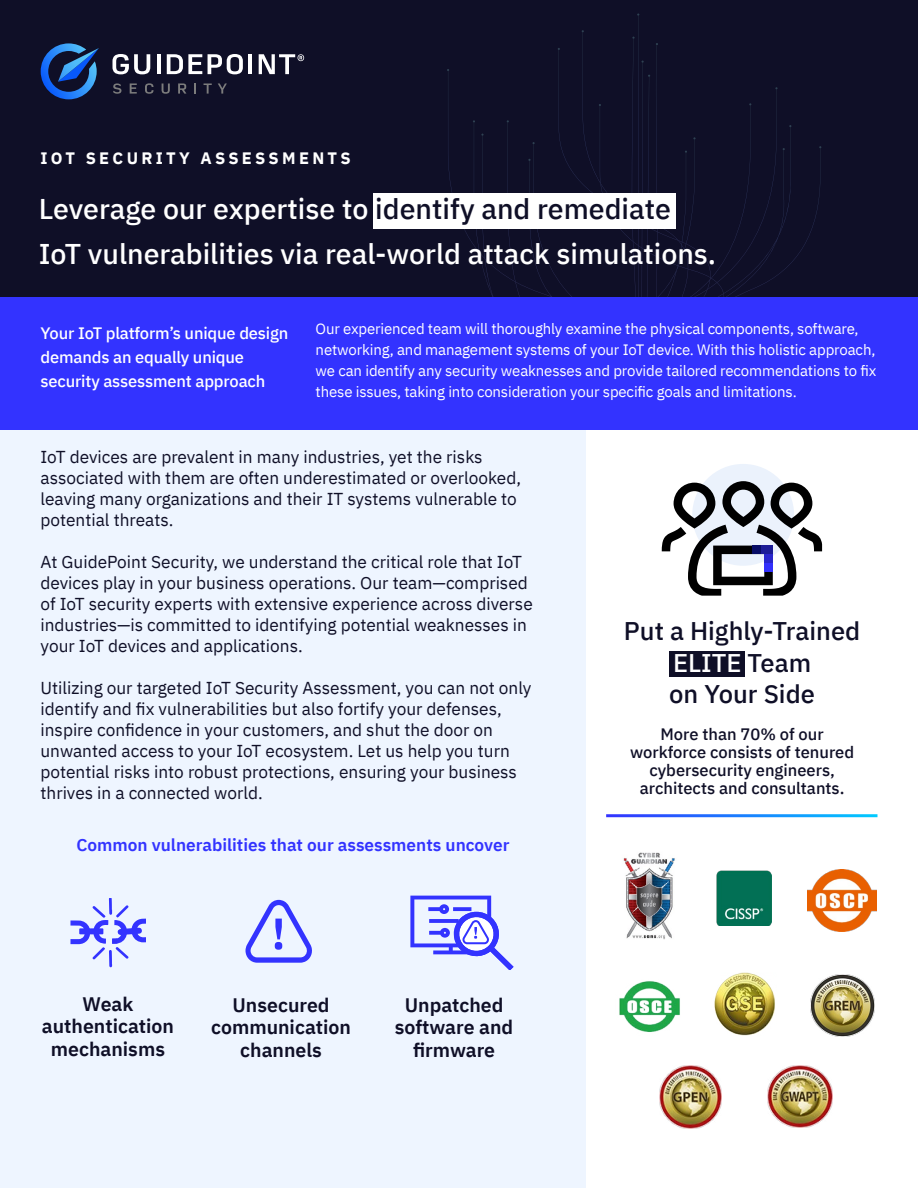
<style>
.page{position:relative;width:918px;height:1188px;background:#fff}
.page>*{position:absolute;margin:0;border:0;box-sizing:border-box;transform-origin:0 0}
.t1{font:500 28.5px/45px "IBM Plex Sans";color:#fff}
.t2{font:500 25.5px/31.5px "IBM Plex Sans";color:#0f0f27;text-align:center}
.t3{font:600 19.5px/22.5px "IBM Plex Sans";color:#0f0f27;text-align:center}
.t4{font:17.25px/21px "IBM Plex Sans";color:#0f0f27}
.t5{font:600 17.25px "IBM Plex Sans";color:#33f}
.t6{font:500 16.5px/18px "IBM Plex Sans";color:#0f0f27;text-align:center}
.t7{font:500 16.5px/24px "IBM Plex Sans";letter-spacing:-.01em;color:#fff}
.t8{font:700 16.5px "IBM Plex Sans";letter-spacing:.2em;color:#fff}
.t9{font:15px/21px "IBM Plex Sans";letter-spacing:-.01em;color:#fff}
.s1{color:#0f0f27}
.s2{color:#fff}
</style>
<div class="page">
<div style="left:0;top:390px;width:586px;height:798px;background:#eef5ff"></div>
<div style="left:0;top:0;width:918px;height:305px;background:#0f0f27"></div>
<svg style="left:473px;top:13px;width:348px;height:284px"></svg>
<div style="left:0;top:297px;width:918px;height:133px;background:#33f"></div>
<svg style="left:112px;top:54px;width:38px;height:20px"></svg>
<hr style="left:157px;top:54px;width:3px;height:20px;background:#fff">
<hr style="left:248px;top:54px;width:4px;height:20px;background:#fff">
<svg style="left:167px;top:54px;width:35px;height:20px"></svg>
<svg style="left:208px;top:54px;width:35px;height:20px"></svg>
<svg style="left:113px;top:83px;width:8px;height:11px"></svg>
<svg style="left:130px;top:83px;width:7px;height:11px"></svg>
<svg style="left:145px;top:83px;width:9px;height:11px"></svg>
<svg style="left:162px;top:84px;width:8px;height:10px"></svg>
<svg style="left:178px;top:83px;width:8px;height:11px"></svg>
<svg style="left:194px;top:83px;width:2px;height:11px"></svg>
<svg style="left:204px;top:84px;width:8px;height:10px"></svg>
<svg style="left:218px;top:83px;width:9px;height:11px"></svg>
<svg style="left:259px;top:54px;width:45px;height:20px"></svg>
<svg style="left:41px;top:43px;width:58px;height:56px"></svg>
<div style="left:373px;top:193px;width:303px;height:35px;background:#fff"></div>
<div style="left:669px;top:651px;width:76px;height:26px;background:#0f0f27"></div>
<div style="left:692px;top:464px;width:102px;height:102px;background:#ebf2fc;border-radius:51px"></div>
<svg style="left:662px;top:481px;width:160px;height:115px"></svg>
<img style="left:623px;top:852px;width:52px;height:88px">
<img style="left:717px;top:871px;width:55px;height:55px">
<img style="left:807px;top:869px;width:69px;height:63px">
<img style="left:619px;top:981px;width:61px;height:51px">
<img style="left:714px;top:972px;width:61px;height:64px">
<img style="left:810px;top:974px;width:64px;height:62px">
<img style="left:660px;top:1065px;width:62px;height:63px">
<img style="left:768px;top:1065px;width:65px;height:63px">
<svg style="left:70px;top:898px;width:76px;height:69px"></svg>
<svg style="left:246px;top:900px;width:66px;height:63px"></svg>
<svg style="left:410px;top:896px;width:81px;height:58px"></svg>
<svg style="left:452px;top:910px;width:62px;height:60px"></svg>
<svg style="left:462px;top:920px;width:27px;height:24px"></svg>
<p class="t8" style="left:40px;top:145px;width:312px">IOT SECURITY ASSESSMENTS</p>
<h1 class="t1" style="left:39px;top:184px;width:679px">Leverage our expertise to <span class="s1">identify and remediate<br></span>IoT vulnerabilities via real-world attack simulations.</h1>
<p class="t7" style="left:40px;top:320px;width:249px">Your IoT platform’s unique design demands an equally unique security assessment approach</p>
<p class="t9" style="left:316px;top:317px;width:562px">Our experienced team will thoroughly examine the physical components, software, networking, and management systems of your IoT device. With this holistic approach, we can identify any security weaknesses and provide tailored recommendations to fix these issues, taking into consideration your specific goals and limitations.</p>
<p class="t4" style="left:40px;top:445px;width:482px">IoT devices are prevalent in many industries, yet the risks associated with them are often underestimated or overlooked, leaving many organizations and their IT systems vulnerable to potential threats.</p>
<p class="t4" style="left:40px;top:550px;width:494px">At GuidePoint Security, we understand the critical role that IoT devices play in your business operations. Our team—comprised of IoT security experts with extensive experience across diverse industries—is committed to identifying potential weaknesses in your IoT devices and applications.</p>
<p class="t4" style="left:40px;top:676px;width:493px">Utilizing our targeted IoT Security Assessment, you can not only identify and fix vulnerabilities but also fortify your defenses, inspire confidence in your customers, and shut the door on unwanted access to your IoT ecosystem. Let us help you turn potential risks into robust protections, ensuring your business thrives in a connected world.</p>
<p class="t5" style="left:76px;top:831px;width:435px">Common vulnerabilities that our assessments uncover</p>
<p class="t3" style="left:42px;top:991px;width:134px">Weak authentication mechanisms</p>
<p class="t3" style="left:211px;top:992px;width:141px">Unsecured communication channels</p>
<p class="t3" style="left:395px;top:992px;width:120px">Unpatched software and firmware</p>
<h2 class="t2" style="left:624px;top:613px;width:238px">Put a Highly-Trained<br><span class="s2">ELITE</span> Team<br>on Your Side</h2>
<p class="t6" style="left:630px;top:724px;width:226px">More than 70% of our workforce consists of tenured cybersecurity engineers, architects and consultants.</p>
</div>
